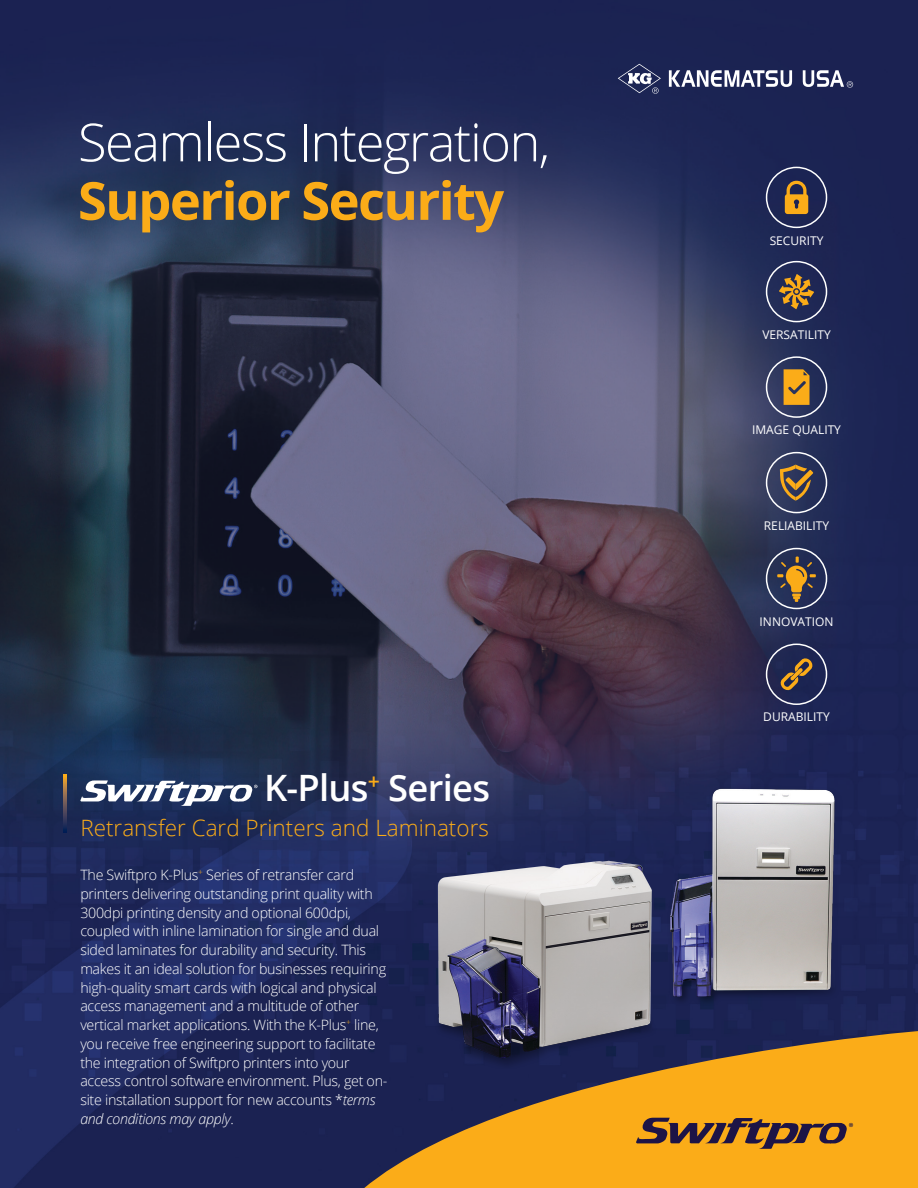
<style>
.page{position:relative;width:918px;height:1188px;background:#fff}
.page>*{position:absolute;margin:0;border:0;box-sizing:border-box;transform-origin:0 0}
.t1{font:300 52.5px "Open Sans";letter-spacing:-.03em;color:#fff}
.t2{font:700 52.5px "Open Sans";letter-spacing:-.03em;color:#fbac18}
.t3{font:600 36.3px "Open Sans";letter-spacing:-.02em;color:#fff}
.t4{font:300 22.5px "Open Sans";color:#fbac18}
.Centre_undelined{font:300 14.25px/18.8px "Open Sans";letter-spacing:-.02em;color:#fff}
.t5{font:12px "Open Sans";color:#fff}
.s1{font-style:italic}
</style>
<div class="page">
<img style="left:0;top:0;width:918px;height:1188px">
<svg style="left:349px;top:1030px;width:569px;height:158px;background:#b27f2a"></svg>
<div style="left:766px;top:644px;width:61px;height:61px;border:2px solid #fff;border-radius:50%"></div>
<svg style="left:780px;top:658px;width:33px;height:33px"></svg>
<svg style="left:64px;top:775px;width:3px;height:57px"></svg>
<svg style="left:669px;top:70px;width:123px;height:17px"></svg>
<svg style="left:618px;top:64px;width:43px;height:30px"></svg>
<svg style="left:803px;top:70px;width:50px;height:18px"></svg>
<div style="left:766px;top:261px;width:61px;height:61px;border:2px solid #fff;border-radius:50%"></div>
<svg style="left:779px;top:274px;width:35px;height:35px"></svg>
<div style="left:766px;top:167px;width:61px;height:61px;border:2px solid #fff;border-radius:50%"></div>
<svg style="left:785px;top:181px;width:23px;height:33px"></svg>
<div style="left:766px;top:548px;width:61px;height:61px;border:2px solid #fff;border-radius:50%"></div>
<svg style="left:777px;top:557px;width:39px;height:45px;background:#665542"></svg>
<div style="left:766px;top:452px;width:61px;height:61px;border:2px solid #fff;border-radius:50%"></div>
<svg style="left:780px;top:465px;width:33px;height:36px"></svg>
<div style="left:766px;top:356px;width:61px;height:62px;border:2px solid #fff;border-radius:50%"></div>
<svg style="left:784px;top:369px;width:25px;height:36px"></svg>
<img style="left:667px;top:782px;width:175px;height:223px">
<img style="left:429px;top:851px;width:228px;height:217px">
<svg style="left:80px;top:780px;width:177px;height:26px"></svg>
<svg style="left:636px;top:1118px;width:217px;height:31px;background:#9f6d2a"></svg>
<p class="t1" style="left:78px;top:106px;width:474px">Seamless Integration,</p>
<p class="t2" style="left:78px;top:164px;width:428px">Superior Security</p>
<p class="t3" style="left:264px;top:763px;width:227px">K-Plus<sup>+</sup> Series</p>
<p class="t4" style="left:80px;top:813px;width:410px">Retransfer Card Printers and Laminators</p>
<p class="Centre_undelined" style="left:80px;top:865px;width:309px">The Swiftpro K-Plus<sup>+</sup> Series of retransfer card printers delivering outstanding print quality with 300dpi printing density and optional 600dpi, coupled with inline lamination for single and dual sided laminates for durability and security. This makes it an ideal solution for businesses requiring high-quality smart cards with logical and physical access management and a multitude of other vertical market applications. With the K-Plus<sup>+</sup> line, you receive free engineering support to facilitate the integration of Swiftpro printers into your access control software environment. Plus, get on&shy;site installation support for new accounts *<span class="s1">terms and conditions may apply</span>.</p>
<p class="t5" style="left:770px;top:232px;width:55px">SECURITY</p>
<p class="t5" style="left:762px;top:326px;width:70px">VERSATILITY</p>
<p class="t5" style="left:752px;top:422px;width:90px">IMAGE QUALITY</p>
<p class="t5" style="left:764px;top:518px;width:67px">RELIABILITY</p>
<p class="t5" style="left:760px;top:613px;width:75px">INNOVATION</p>
<p class="t5" style="left:763px;top:709px;width:68px">DURABILITY</p>
</div>
